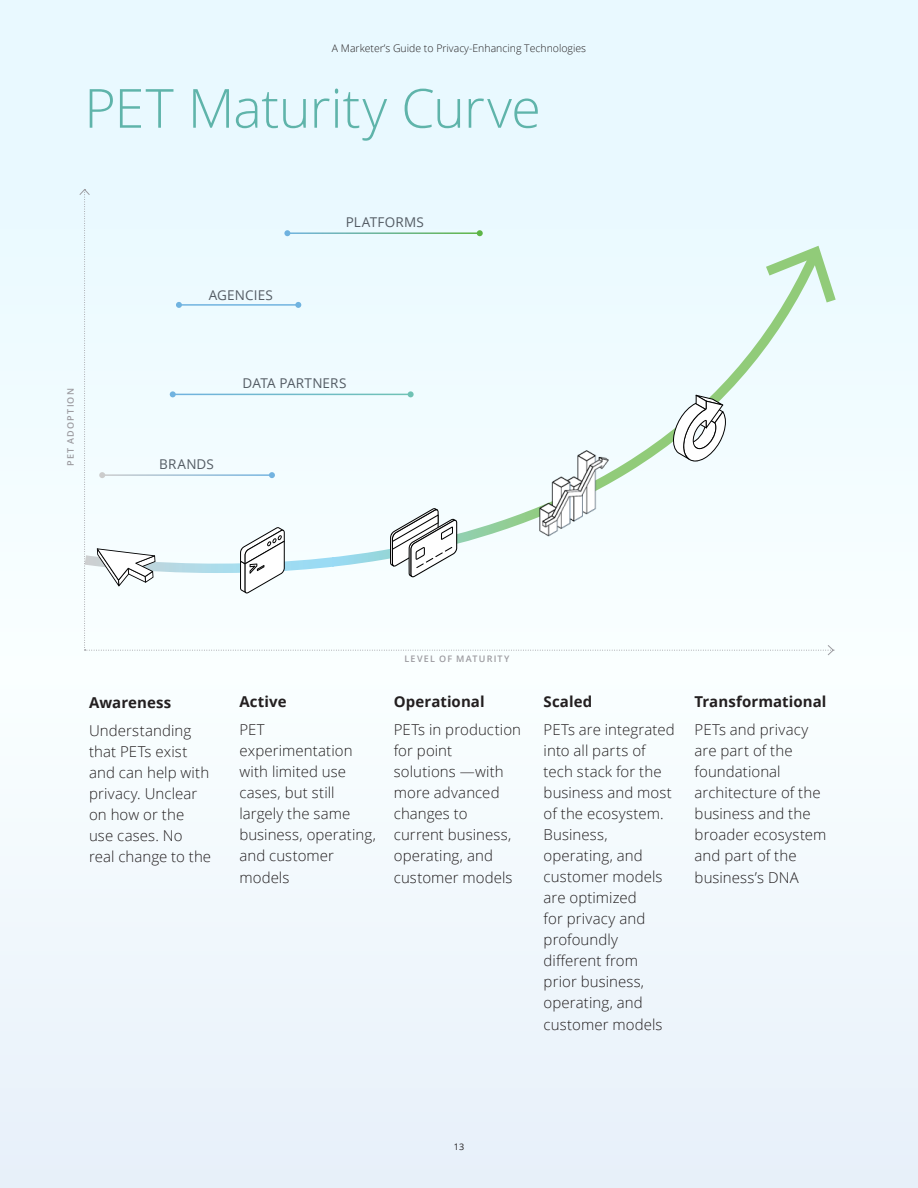
<style>
.page{position:relative;width:918px;height:1188px;background:#eef9fe}
.page>*{position:absolute;margin:0;border:0;box-sizing:border-box;transform-origin:0 0}
.t1{font:300 54px "Open Sans";letter-spacing:-.01em;color:#5fb4aa}
.t2{font:300 15px/21px "Open Sans";letter-spacing:.005em;color:#231f20}
.t3{font:700 15px "Open Sans";letter-spacing:.005em;color:#231f20}
.t4{font:13.5px "Open Sans";letter-spacing:.01em;color:#545c64}
.t5{font:300 10.5px "Open Sans";color:#231f20}
.t6{font:600 9px "Open Sans";letter-spacing:.135em;color:#9c9ba0}
.t7{font:9px "Open Sans";color:#231f20}
</style>
<div class="page">
<svg style="left:79px;top:189px;width:757px;height:467px"></svg>
<p class="t5" style="left:332px;top:41px;width:256px">A Marketer’s Guide to Privacy-Enhancing Technologies</p>
<p class="t1" style="left:84px;top:71px;width:458px">PET Maturity Curve</p>
<p class="t4" style="left:209px;top:286px;width:66px">AGENCIES</p>
<p class="t4" style="left:346px;top:212px;width:80px">PLATFORMS</p>
<p class="t6" style="left:65px;top:466px;width:79px;rotate:-90deg">PET ADOPTION</p>
<p class="t4" style="left:159px;top:455px;width:56px">BRANDS</p>
<p class="t4" style="left:243px;top:374px;width:105px">DATA PARTNERS</p>
<p class="t3" style="left:89px;top:692px;width:84px">Awareness</p>
<p class="t2" style="left:89px;top:720px;width:124px">Understanding that PETs exist and can help with privacy. Unclear on how or the use cases. No real change to the</p>
<p class="t3" style="left:239px;top:691px;width:49px">Active</p>
<p class="t2" style="left:239px;top:718px;width:138px">PET experimentation with limited use cases, but still largely the same business, operating, and customer</p>
<p class="t2" style="left:239px;top:867px;width:52px">models</p>
<p class="t6" style="left:405px;top:653px;width:107px">LEVEL OF MATURITY</p>
<p class="t3" style="left:394px;top:691px;width:92px">Operational</p>
<p class="t2" style="left:394px;top:718px;width:129px">PETs in production for point<br>solutions —with more advanced changes to current business, operating, and</p>
<p class="t2" style="left:394px;top:867px;width:120px">customer models</p>
<p class="t3" style="left:544px;top:691px;width:50px">Scaled</p>
<p class="t2" style="left:544px;top:718px;width:133px">PETs are integrated into all parts of tech stack for the business and most of the ecosystem.<br>Business, operating, and customer models are optimized<br>for privacy and profoundly different from prior business, operating, and</p>
<p class="t2" style="left:544px;top:1014px;width:120px">customer models</p>
<p class="t3" style="left:695px;top:691px;width:133px">Transformational</p>
<p class="t2" style="left:695px;top:718px;width:133px">PETs and privacy are part of the foundational architecture of the business and the broader ecosystem and part of the</p>
<p class="t2" style="left:695px;top:867px;width:106px">business’s DNA</p>
<p class="t7" style="left:454px;top:1141px;width:12px">13</p>
</div>
